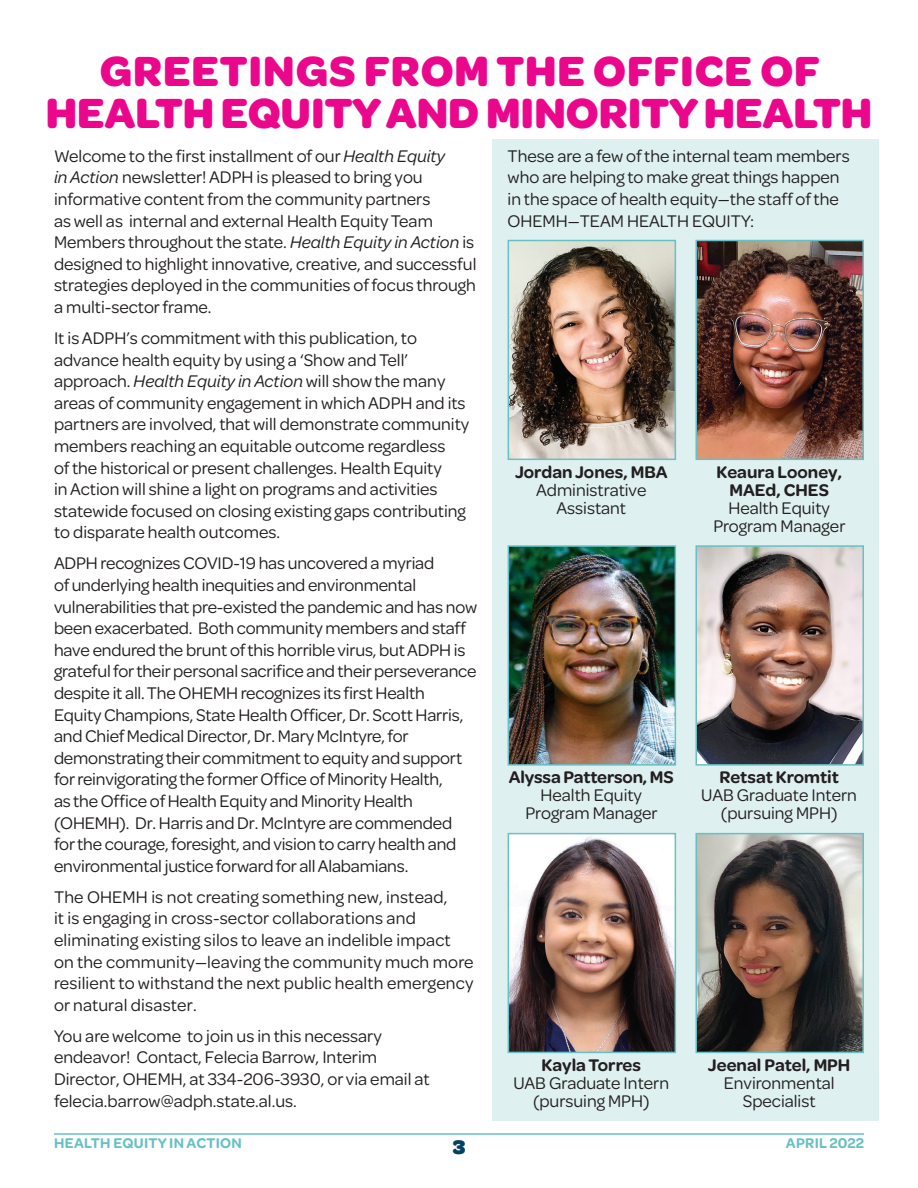
<style>
.page{position:relative;width:918px;height:1188px;background:#fff}
.page>*{position:absolute;margin:0;border:0;box-sizing:border-box;transform-origin:0 0}
.t1{font:700 45px/42px "Omnes";color:#eb078c;text-align:center}
.t2{font:900 21px "Omnes";color:#034263}
.t3{font:18px/21.6px "Omnes";color:#231f20}
.t4{font:600 15px "Omnes";letter-spacing:.02em;color:#68c0c4}
.s1{font-style:italic}
.s2{font-weight:600}
</style>
<div class="page">
<hr style="left:54px;top:1133px;width:810px;height:2px;background:#68c0c4">
<div style="left:492px;top:139px;width:387px;height:981px;background:#dff0f1"></div>
<img style="left:511px;top:243px;width:162px;height:214px">
<div style="left:508px;top:240px;width:168px;height:220px;border:2px solid #68c0c4"></div>
<img style="left:698px;top:243px;width:163px;height:214px">
<div style="left:695px;top:240px;width:169px;height:220px;border:2px solid #68c0c4"></div>
<img style="left:511px;top:836px;width:162px;height:214px">
<div style="left:508px;top:833px;width:168px;height:220px;border:2px solid #68c0c4"></div>
<img style="left:698px;top:836px;width:163px;height:214px">
<div style="left:695px;top:833px;width:169px;height:220px;border:2px solid #68c0c4"></div>
<img style="left:511px;top:548px;width:162px;height:215px">
<div style="left:508px;top:545px;width:168px;height:221px;border:2px solid #68c0c4"></div>
<img style="left:698px;top:548px;width:163px;height:215px">
<div style="left:695px;top:545px;width:169px;height:221px;border:2px solid #68c0c4"></div>
<p class="t1" style="left:46px;top:47px;width:828px">GREETINGS FROM THE OFFICE OF<br>HEALTH EQUITY AND MINORITY HEALTH</p>
<p class="t3" style="left:54px;top:144px;width:424px">Welcome to the first installment of our <span class="s1">Health Equity<br>in Action</span> newsletter! ADPH is pleased to bring you informative content from the community partners<br>as well as internal and external Health Equity Team Members throughout the state. <span class="s1">Health Equity in Action</span> is designed to highlight innovative, creative, and successful strategies deployed in the communities of focus through a multi-sector frame.</p>
<p class="t3" style="left:54px;top:326px;width:417px">It is ADPH’s commitment with this publication, to advance health equity by using a ‘Show and Tell’ approach. <span class="s1">Health Equity in Action</span> will show the many areas of community engagement in which ADPH and its partners are involved, that will demonstrate community members reaching an equitable outcome regardless<br>of the historical or present challenges. Health Equity<br>in Action will shine a light on programs and activities statewide focused on closing existing gaps contributing to disparate health outcomes.</p>
<p class="t3" style="left:54px;top:552px;width:425px">ADPH recognizes COVID-19 has uncovered a myriad<br>of underlying health inequities and environmental vulnerabilities that pre-existed the pandemic and has now been exacerbated. Both community members and staff have endured the brunt of this horrible virus, but ADPH is grateful for their personal sacrifice and their perseverance despite it all. The OHEMH recognizes its first Health<br>Equity Champions, State Health Officer, Dr. Scott Harris, and Chief Medical Director, Dr. Mary McIntyre, for demonstrating their commitment to equity and support for reinvigorating the former Office of Minority Health,<br>as the Office of Health Equity and Minority Health (OHEMH). Dr. Harris and Dr. McIntyre are commended for the courage, foresight, and vision to carry health and environmental justice forward for all Alabamians.</p>
<p class="t3" style="left:54px;top:885px;width:421px">The OHEMH is not creating something new, instead,<br>it is engaging in cross-sector collaborations and eliminating existing silos to leave an indelible impact on the community—leaving the community much more resilient to withstand the next public health emergency or natural disaster.</p>
<p class="t3" style="left:54px;top:1024px;width:377px">You are welcome to join us in this necessary endeavor! Contact, Felecia Barrow, Interim Director, OHEMH, at 334-206-3930, or via email at felecia.barrow@adph.state.al.us.</p>
<p class="t3" style="left:508px;top:144px;width:344px">These are a few of the internal team members who are helping to make great things happen in the space of health equity—the staff of the OHEMH—TEAM HEALTH EQUITY:</p>
<p class="t3" style="left:515px;top:462px;width:154px;line-height:18px;text-align:center"><span class="s2">Jordan Jones, MBA<br></span>Administrative<br>Assistant</p>
<p class="t3" style="left:713px;top:462px;width:134px;line-height:18px;text-align:center"><span class="s2">Keaura Looney,<br>MAEd, CHES<br></span>Health Equity<br>Program Manager</p>
<p class="t3" style="left:509px;top:767px;width:166px;line-height:18px;text-align:center"><span class="s2">Alyssa Patterson, MS<br></span>Health Equity<br>Program Manager</p>
<p class="t3" style="left:701px;top:767px;width:157px;line-height:18px;text-align:center"><span class="s2">Retsat Kromtit<br></span>UAB Graduate Intern (pursuing MPH)</p>
<p class="t3" style="left:513px;top:1055px;width:157px;line-height:18px;text-align:center"><span class="s2">Kayla Torres<br></span>UAB Graduate Intern (pursuing MPH)</p>
<p class="t3" style="left:708px;top:1055px;width:144px;line-height:18px;text-align:center"><span class="s2">Jeenal Patel, MPH<br></span>Environmental<br>Specialist</p>
<p class="t4" style="left:54px;top:1133px;width:189px">HEALTH EQUITY IN ACTION</p>
<p class="t2" style="left:453px;top:1132px;width:14px">3</p>
<p class="t4" style="left:786px;top:1133px;width:80px">APRIL 2022</p>
</div>
